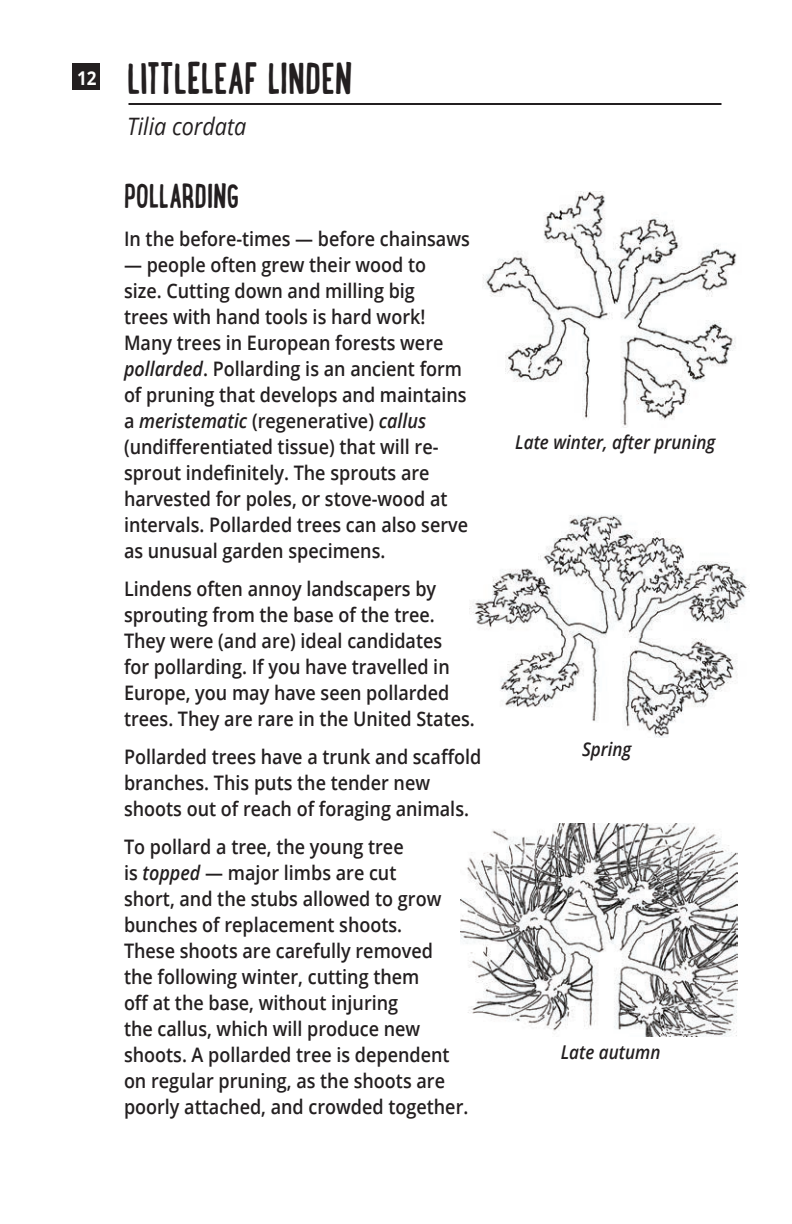
<style>
.page{position:relative;width:792px;height:1224px;background:#fff}
.page>*{position:absolute;margin:0;border:0;box-sizing:border-box;transform-origin:0 0}
.t1{font:700 44px "Lunch Box";color:#231f20;scale:.9 1}
.t2{font:700 34px "Lunch Box";letter-spacing:.005em;color:#231f20;scale:.9 1}
.t3{font:italic 24px "Open Sans";color:#231f20;scale:.9 1}
.t4{font:600 20px/26px "Open Sans";color:#231f20;scale:.9 1}
.t5{font:italic 600 19px "Open Sans";color:#231f20;scale:.9 1}
.t6{font:700 19px "Open Sans";color:#fff;scale:.9 1}
.s1{font-style:italic}
</style>
<div class="page">
<div style="left:72px;top:63px;width:28px;height:27px;background:#231f20"></div>
<hr style="left:128px;top:103px;width:594px;height:2px;background:#231f20">
<img style="left:469px;top:515px;width:281px;height:223px">
<img style="left:482px;top:192px;width:255px;height:236px">
<img style="left:461px;top:824px;width:277px;height:212px">
<p class="t6" style="left:77px;top:65px;width:23px">12</p>
<h1 class="t1" style="left:127px;top:46px;width:252px">LITTLELEAF LINDEN</h1>
<p class="t3" style="left:127px;top:110px;width:134px">Tilia cordata</p>
<h2 class="t2" style="left:124px;top:171px;width:130px">POLLARDING</h2>
<p class="t4" style="left:124px;top:225px;width:386px">In the before-times — before chainsaws</p>
<p class="t4" style="left:124px;top:251px;width:384px">— people often grew their wood to size. Cutting down and milling big<br>trees with hand tools is hard work!<br>Many trees in European forests were <span class="s1">pollarded</span>. Pollarding is an ancient form of pruning that develops and maintains a <span class="s1">meristematic</span> (regenerative) <span class="s1">callus </span>(undifferentiated tissue) that will re&shy;sprout indefinitely. The sprouts are harvested for poles, or stove-wood at intervals. Pollarded trees can also serve as unusual garden specimens.</p>
<p class="t4" style="left:124px;top:575px;width:391px">Lindens often annoy landscapers by sprouting from the base of the tree.<br>They were (and are) ideal candidates<br>for pollarding. If you have travelled in Europe, you may have seen pollarded trees. They are rare in the United States.</p>
<p class="t4" style="left:124px;top:743px;width:399px">Pollarded trees have a trunk and scaffold branches. This puts the tender new shoots out of reach of foraging animals.</p>
<p class="t4" style="left:124px;top:833px;width:384px">To pollard a tree, the young tree<br>is <span class="s1">topped</span> — major limbs are cut<br>short, and the stubs allowed to grow bunches of replacement shoots.<br>These shoots are carefully removed<br>the following winter, cutting them<br>off at the base, without injuring<br>the callus, which will produce new shoots. A pollarded tree is dependent on regular pruning, as the shoots are poorly attached, and crowded together.</p>
<p class="t5" style="left:515px;top:429px;width:224px">Late winter, after pruning</p>
<p class="t5" style="left:582px;top:736px;width:57px">Spring</p>
<p class="t5" style="left:561px;top:1039px;width:112px">Late autumn</p>
</div>
